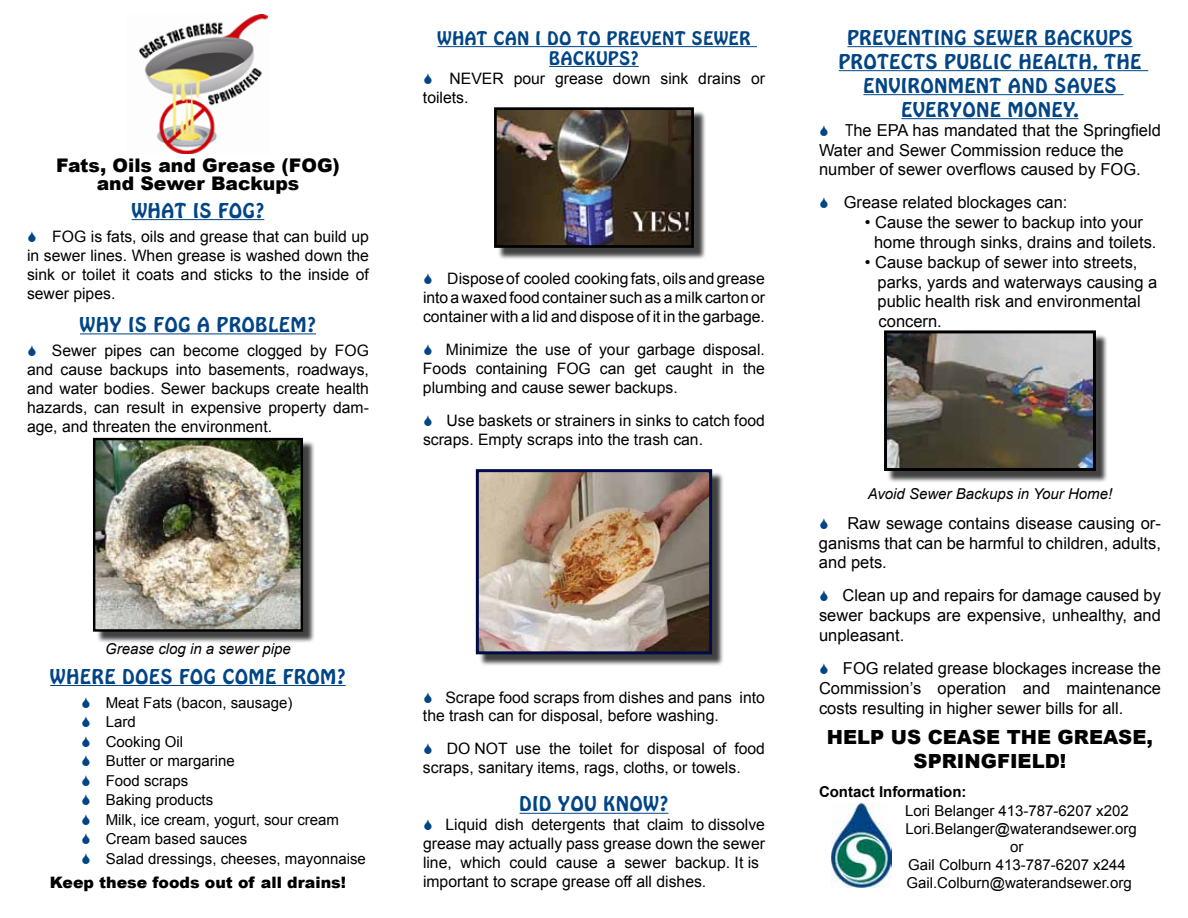
<style>
.page{position:relative;width:1188px;height:918px;background:#fff}
.page>*{position:absolute;margin:0;border:0;box-sizing:border-box;transform-origin:0 0}
.t1{font:900 19.5px/23.4px "Arial";color:#000;text-align:center}
.t2{font:900 18.75px/18px "Arial";color:#000;text-align:center}
.t3{font:18px/24px "Hobo Std";letter-spacing:.05em;color:#014586;text-align:center}
.t4{font:16.5px/19.8px "Arial";color:#000}
.t5{font:16.5px/19.8px "Hobo Std";letter-spacing:.05em;color:#014586;text-align:center}
.t6{font:15.75px/18.9px "Arial";color:#000}
.t7{font:900 15.75px "Arial";color:#000}
.t8{font:15px/19.5px "Arial";color:#000}
.t9{font:italic 15px "Arial";color:#000}
.t10{font:700 15px "Arial";color:#000}
.s1{font-family:"Arial Narrow"}
</style>
<div class="page">
<img style="left:139px;top:15px;width:131px;height:138px">
<hr style="left:132px;top:219px;width:132px;height:1px;background:#014586">
<hr style="left:80px;top:333px;width:236px;height:1px;background:#014586">
<hr style="left:50px;top:685px;width:296px;height:1px;background:#014586">
<hr style="left:847px;top:46px;width:286px;height:1px;background:#014586">
<hr style="left:839px;top:70px;width:309px;height:1px;background:#014586">
<hr style="left:863px;top:94px;width:261px;height:1px;background:#014586">
<hr style="left:901px;top:118px;width:178px;height:1px;background:#014586">
<div style="left:96px;top:441px;width:219px;height:203px;background:#000;opacity:.75"></div>
<img style="left:96px;top:441px;width:204px;height:188px">
<div style="left:93px;top:438px;width:210px;height:194px;border:2px solid #000"></div>
<hr style="left:437px;top:46px;width:320px;height:1px;background:#014586">
<hr style="left:549px;top:66px;width:90px;height:1px;background:#014586">
<hr style="left:519px;top:813px;width:150px;height:1px;background:#014586">
<div style="left:497px;top:110px;width:209px;height:150px;background:#000;opacity:.75"></div>
<img style="left:498px;top:111px;width:192px;height:133px">
<div style="left:494px;top:107px;width:200px;height:141px;border:3px solid #000"></div>
<div style="left:479px;top:472px;width:245px;height:194px;background:#000;opacity:.75"></div>
<img style="left:480px;top:473px;width:228px;height:177px">
<div style="left:476px;top:469px;width:236px;height:185px;border:3px solid #010c46"></div>
<div style="left:887px;top:334px;width:221px;height:149px;background:#000;opacity:.75"></div>
<img style="left:888px;top:334px;width:204px;height:133px">
<div style="left:884px;top:330px;width:212px;height:141px;border:3px solid #000"></div>
<img style="left:832px;top:803px;width:60px;height:84px">
<p class="t2" style="left:56px;top:156px;width:285px">Fats, Oils and Grease (FOG) and Sewer Backups</p>
<p class="t3" style="left:132px;top:199px;width:134px">WHAT IS FOG?</p>
<p class="t6" style="left:27px;top:227px;width:344px;text-align:justify;text-indent:25px">FOG is fats, oils and grease that can build up in sewer lines. When grease is washed down the sink or toilet it coats and sticks to the inside of sewer pipes.</p>
<p class="t3" style="left:80px;top:313px;width:238px">WHY IS FOG A PROBLEM?</p>
<p class="t6" style="left:27px;top:341px;width:343px;text-align:justify;text-indent:25px">Sewer pipes can become clogged by FOG and cause backups into basements, roadways, and water bodies. Sewer backups create health hazards, can result in expensive property dam&shy;age, and threaten the environment.</p>
<p class="t5" style="left:437px;top:29px;width:315px">WHAT CAN I DO TO PREVENT SEWER<br>BACKUPS?</p>
<p class="t6" style="left:423px;top:69px;width:344px;text-indent:27px">NEVER pour grease down sink drains or toilets.</p>
<p class="t6" style="left:423px;top:269px;width:344px;text-align:justify;text-indent:24px">Dispose of cooled cooking fats, oils and grease into a waxed food container such as a milk carton or container with a lid and dispose of it in the garbage.</p>
<p class="t6" style="left:423px;top:340px;width:344px;text-align:justify;text-indent:23px">Minimize the use of your garbage disposal.<br>Foods containing FOG can get caught in the plumbing and cause sewer backups.</p>
<p class="t6" style="left:423px;top:411px;width:343px;text-indent:24px">Use baskets or strainers in sinks to catch food scraps. Empty scraps into the trash can.</p>
<p class="t9" style="left:105px;top:639px;width:187px">Grease clog in a sewer pipe</p>
<p class="t3" style="left:50px;top:665px;width:297px">WHERE DOES FOG COME FROM?</p>
<p class="t8" style="left:106px;top:693px;width:262px">Meat Fats (bacon, sausage)<br>Lard<br>Cooking Oil<br>Butter or margarine<br>Food scraps<br>Baking products<br>Milk, ice cream, yogurt, sour cream<br>Cream based sauces<br>Salad dressings, cheeses, mayonnaise</p>
<p class="t7" style="left:50px;top:871px;width:298px">Keep these foods out of all drains!</p>
<p class="t6" style="left:423px;top:688px;width:343px;text-indent:22px">Scrape food scraps from dishes and pans into the trash can for disposal, before washing.</p>
<p class="t6" style="left:423px;top:740px;width:344px;text-indent:24px">DO NOT use the toilet for disposal of food scraps, sanitary items, rags, cloths, or towels.</p>
<p class="t3" style="left:519px;top:792px;width:151px">DID YOU KNOW?</p>
<p class="t6" style="left:423px;top:816px;width:343px;text-indent:23px">Liquid dish detergents that claim to dissolve grease may actually pass grease down the sewer line, which could cause a sewer backup. It is important to scrape grease off all dishes.</p>
<p class="t3" style="left:839px;top:26px;width:304px">PREVENTING SEWER BACKUPS<br>PROTECTS PUBLIC HEALTH, THE<br>ENVIRONMENT AND SAVES<br>EVERYONE MONEY.</p>
<p class="t4" style="left:819px;top:120px;width:343px;text-indent:26px"><span class="s1">T</span>he EPA has mandated that the Springfield<br>Water and Sewer Commission reduce the number of sewer overflows caused by FOG.</p>
<p class="t4" style="left:844px;top:193px;width:225px">Grease related blockages can:</p>
<p class="t4" style="left:874px;top:213px;width:284px;text-indent:-9px">• Cause the sewer to backup into your home through sinks, drains and toilets.</p>
<p class="t4" style="left:878px;top:252px;width:281px;text-indent:-13px">• Cause backup of sewer into streets, parks, yards and waterways causing a public health risk and environmental concern.</p>
<p class="t9" style="left:868px;top:484px;width:246px">Avoid Sewer Backups in Your Home!</p>
<p class="t4" style="left:819px;top:513px;width:343px;text-align:justify;text-indent:28px">Raw sewage contains disease causing or&shy;ganisms that can be harmful to children, adults, and pets.</p>
<p class="t4" style="left:819px;top:586px;width:343px;text-align:justify;text-indent:24px">Clean up and repairs for damage caused by sewer backups are expensive, unhealthy, and unpleasant.</p>
<p class="t4" style="left:819px;top:658px;width:343px;text-align:justify;text-indent:24px">FOG related grease blockages increase the Commission’s operation and maintenance costs resulting in higher sewer bills for all.</p>
<p class="t1" style="left:827px;top:725px;width:328px">Help Us Cease th e Grease,<br>Springfield!</p>
<p class="t10" style="left:819px;top:782px;width:149px">Contact Information:</p>
<p class="t8" style="left:905px;top:802px;width:233px;line-height:18px;text-align:center">Lori Belanger 413-787-6207 x202<br>Lori.Belanger@waterandsewer.org or<br>Gail Colburn 413-787-6207 x244<br>Gail.Colburn@waterandsewer.org</p>
</div>
